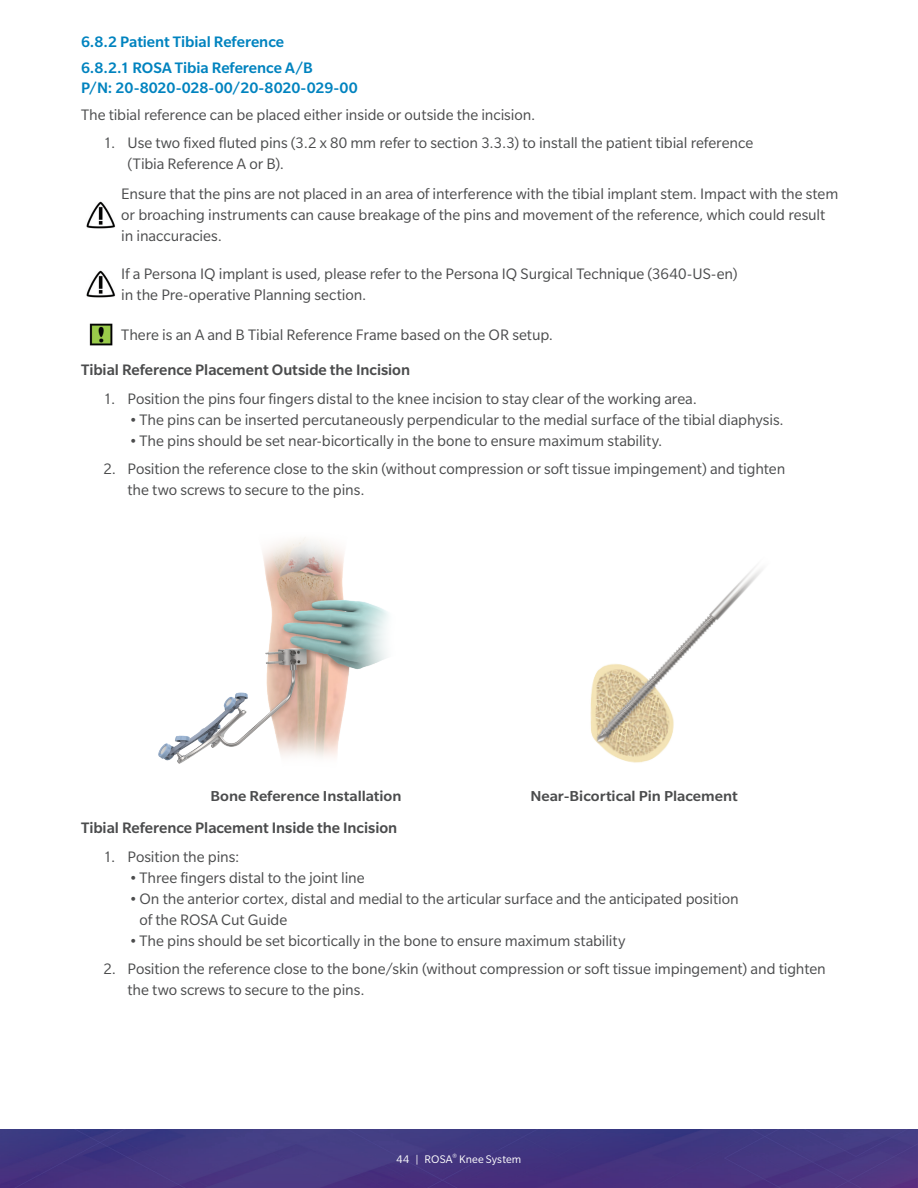
<style>
.page{position:relative;width:918px;height:1188px;background:#fff}
.page>*{position:absolute;margin:0;border:0;box-sizing:border-box;transform-origin:0 0}
.t1{font:16.5px/21px "Slate Pro";letter-spacing:-.005em;color:#4b4c4d}
.t2{font:500 16.5px/19.5px "Slate Pro";letter-spacing:-.005em;color:#0083bf}
.AW_Subhead{font:500 16.5px "Slate Pro";color:#4b4c4d}
.AW_Inset_Text{font:500 15.6px "Slate Pro";color:#4b4c4d;scale:1.05 1}
.t3{font:12px "Slate Pro";letter-spacing:.01em;color:#fff}
</style>
<div class="page">
<img style="left:0;top:1130px;width:918px;height:58px">
<img style="left:590px;top:566px;width:173px;height:197px">
<img style="left:158px;top:537px;width:231px;height:227px">
<img style="left:86px;top:201px;width:30px;height:27px">
<img style="left:86px;top:271px;width:30px;height:27px">
<img style="left:89px;top:323px;width:24px;height:22px">
<p class="t2" style="left:81px;top:32px;width:205px">6.8.2 Patient Tibial Reference</p>
<p class="t2" style="left:81px;top:58px;width:278px">6.8.2.1 ROSA Tibia Reference A/B<br>P/N: 20-8020-028-00/20-8020-029-00</p>
<p class="t1" style="left:81px;top:105px;width:456px">The tibial reference can be placed either inside or outside the incision.</p>
<p class="t1" style="left:128px;top:132px;width:627px;text-indent:-24px">1. Use two fixed fluted pins (3.2 x 80 mm refer to section 3.3.3) to install the patient tibial reference (Tibia Reference A or B).</p>
<p class="t1" style="left:121px;top:184px;width:719px">Ensure that the pins are not placed in an area of interference with the tibial implant stem. Impact with the stem or broaching instruments can cause breakage of the pins and movement of the reference, which could result in inaccuracies.</p>
<p class="t1" style="left:121px;top:263px;width:618px">If a Persona IQ implant is used, please refer to the Persona IQ Surgical Technique (3640-US-en) in the Pre-operative Planning section.</p>
<p class="t1" style="left:121px;top:324px;width:433px">There is an A and B Tibial Reference Frame based on the OR setup.</p>
<p class="AW_Subhead" style="left:81px;top:361px;width:331px">Tibial Reference Placement Outside the Incision</p>
<p class="t1" style="left:104px;top:388px;width:595px">1. Position the pins four fingers distal to the knee incision to stay clear of the working area.</p>
<p class="t1" style="left:129px;top:409px;width:656px">•The pins can be inserted percutaneously perpendicular to the medial surface of the tibial diaphysis.</p>
<p class="t1" style="left:129px;top:430px;width:535px">•The pins should be set near-bicortically in the bone to ensure maximum stability.</p>
<p class="t1" style="left:128px;top:458px;width:659px;text-indent:-24px">2. Position the reference close to the skin (without compression or soft tissue impingement) and tighten the two screws to secure to the pins.</p>
<p class="AW_Inset_Text" style="left:210px;top:788px;width:184px">Bone Reference Installation</p>
<p class="AW_Inset_Text" style="left:530px;top:788px;width:199px">Near-Bicortical Pin Placement</p>
<p class="AW_Subhead" style="left:81px;top:819px;width:318px">Tibial Reference Placement Inside the Incision</p>
<p class="t1" style="left:104px;top:846px;width:137px">1. Position the pins:</p>
<p class="t1" style="left:129px;top:867px;width:237px">•Three fingers distal to the joint line</p>
<p class="t1" style="left:140px;top:888px;width:601px;text-indent:-10px">•On the anterior cortex, distal and medial to the articular surface and the anticipated position of the ROSA Cut Guide</p>
<p class="t1" style="left:129px;top:930px;width:498px">•The pins should be set bicortically in the bone to ensure maximum stability</p>
<p class="t1" style="left:128px;top:958px;width:700px;text-indent:-24px">2. Position the reference close to the bone/skin (without compression or soft tissue impingement) and tighten the two screws to secure to the pins.</p>
<p class="t3" style="left:397px;top:1153px;width:126px">44 | ROSA<sup>®</sup> Knee System</p>
</div>
